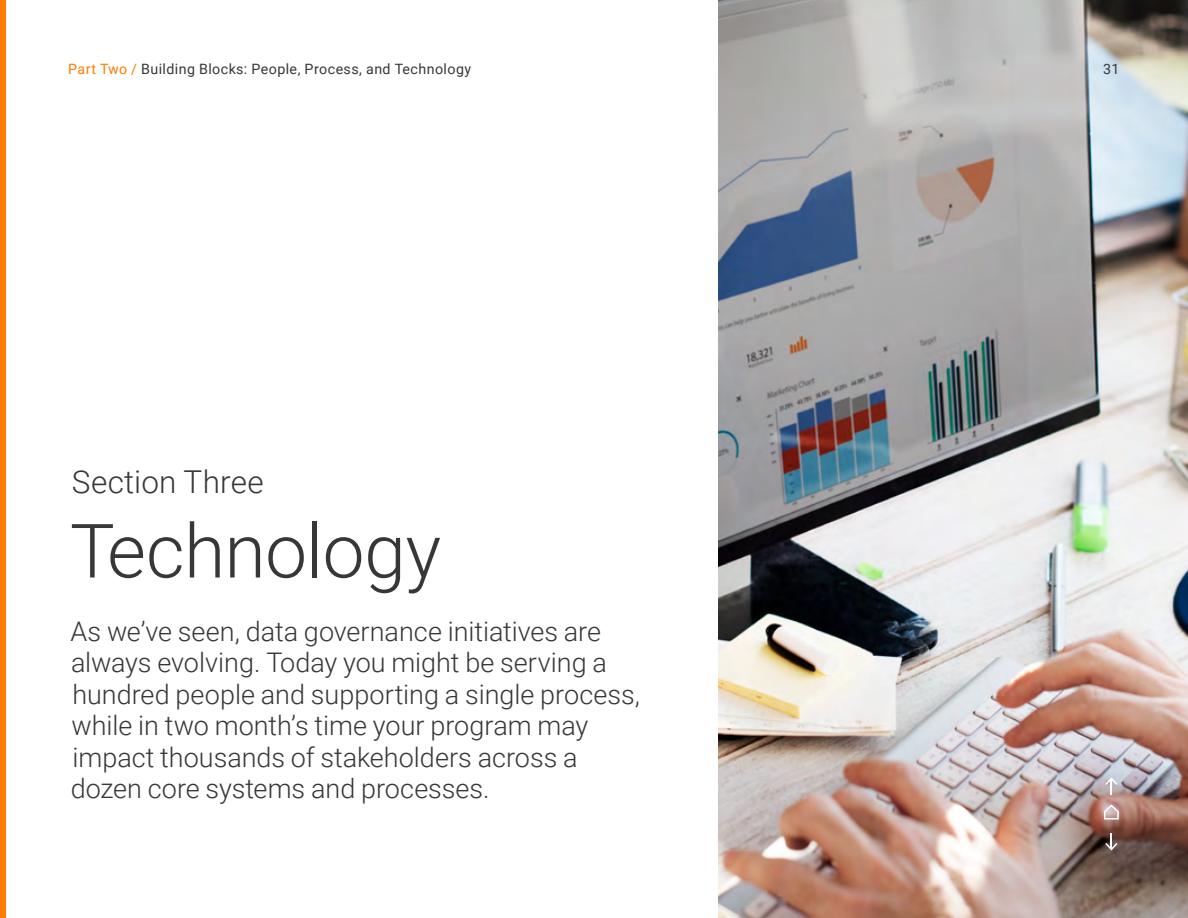
<style>
.page{position:relative;width:1188px;height:918px;background:#fff}
.page>*{position:absolute;margin:0;border:0;box-sizing:border-box;transform-origin:0 0}
.t1{font:300 75px "Roboto";letter-spacing:-.01em;color:#373737}
.t2{font:300 31.5px "Roboto";letter-spacing:.01em;color:#373737}
.t3{font:300 27px/31.5px "Roboto";color:#373737}
.t4{font:14.25px "Roboto";letter-spacing:.03em;color:#373737}
.s1{color:#ff7d00}
</style>
<div class="page">
<img style="left:719px;top:0;width:469px;height:918px">
<div style="left:0;top:0;width:5px;height:918px;background:#ff7d00"></div>
<svg style="left:1105px;top:777px;width:13px;height:18px"></svg>
<svg style="left:1105px;top:833px;width:13px;height:18px"></svg>
<svg style="left:1103px;top:803px;width:17px;height:17px"></svg>
<p class="t4" style="left:68px;top:59px;width:405px"><span class="s1">Part Two /</span> Building Blocks: People, Process, and Technology</p>
<p class="t4" style="left:1103px;top:59px;width:18px">31</p>
<p class="t2" style="left:72px;top:460px;width:194px">Section Three</p>
<h1 class="t1" style="left:70px;top:498px;width:373px">Technology</h1>
<p class="t3" style="left:70px;top:614px;width:571px">As we’ve seen, data governance initiatives are always evolving. Today you might be serving a hundred people and supporting a single process, while in two month’s time your program may impact thousands of stakeholders across a dozen core systems and processes.</p>
</div>
